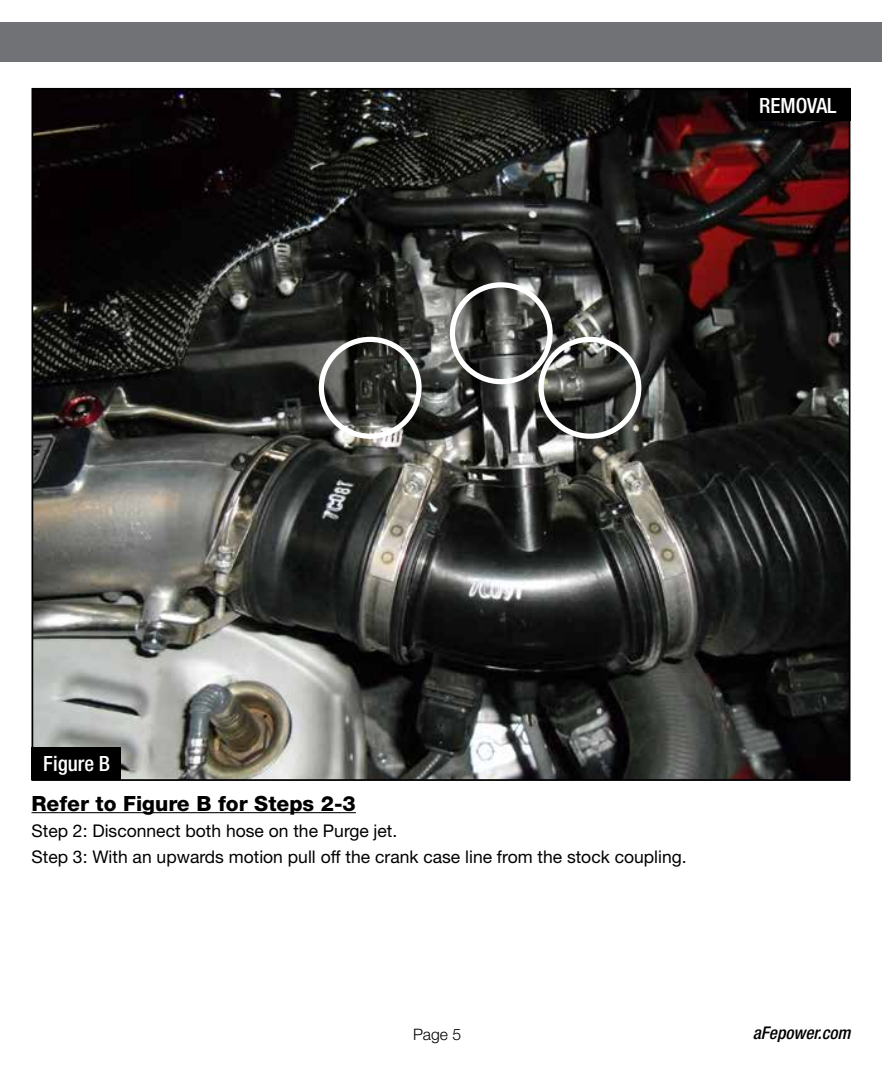
<style>
.page{position:relative;width:882px;height:1071px;background:#fff}
.page>*{position:absolute;margin:0;border:0;box-sizing:border-box;transform-origin:0 0}
.t1{font:800 21px "Helvetica Neue";color:#000}
.t2{font:500 condensed 21px "Helvetica Neue";color:#fff}
.t3{font:17.5px/26.2px "Helvetica Neue";color:#000}
.t4{font:italic 500 condensed 17.5px "Helvetica Neue";color:#000}
.t5{font:300 15.75px "Helvetica Neue";color:#000}
</style>
<div class="page">
<div style="left:0;top:23px;width:882px;height:39px;background:#717275"></div>
<hr style="left:32px;top:812px;width:324px;height:1px;background:#000">
<img style="left:35px;top:91px;width:812px;height:687px">
<div style="left:450px;top:282px;width:103px;height:102px;border:5px solid #fff;border-radius:50%"></div>
<div style="left:748px;top:88px;width:102px;height:33px;background:#000"></div>
<div style="left:539px;top:337px;width:102px;height:102px;border:5px solid #fff;border-radius:50%"></div>
<div style="left:319px;top:337px;width:103px;height:102px;border:5px solid #fff;border-radius:50%"></div>
<div style="left:32px;top:747px;width:89px;height:33px;background:#000"></div>
<p class="t2" style="left:759px;top:93px;width:79px">REMOVAL</p>
<p class="t2" style="left:43px;top:751px;width:68px">Figure B</p>
<p class="t1" style="left:32px;top:791px;width:326px">Refer to Figure B for Steps 2-3</p>
<p class="t3" style="left:32px;top:817px;width:657px">Step 2: Disconnect both hose on the Purge jet.<br>Step 3: With an upwards motion pull off the crank case line from the stock coupling.</p>
<p class="t5" style="left:413px;top:1024px;width:50px">Page 5</p>
<p class="t4" style="left:753px;top:1023px;width:99px">aFepower.com</p>
</div>
